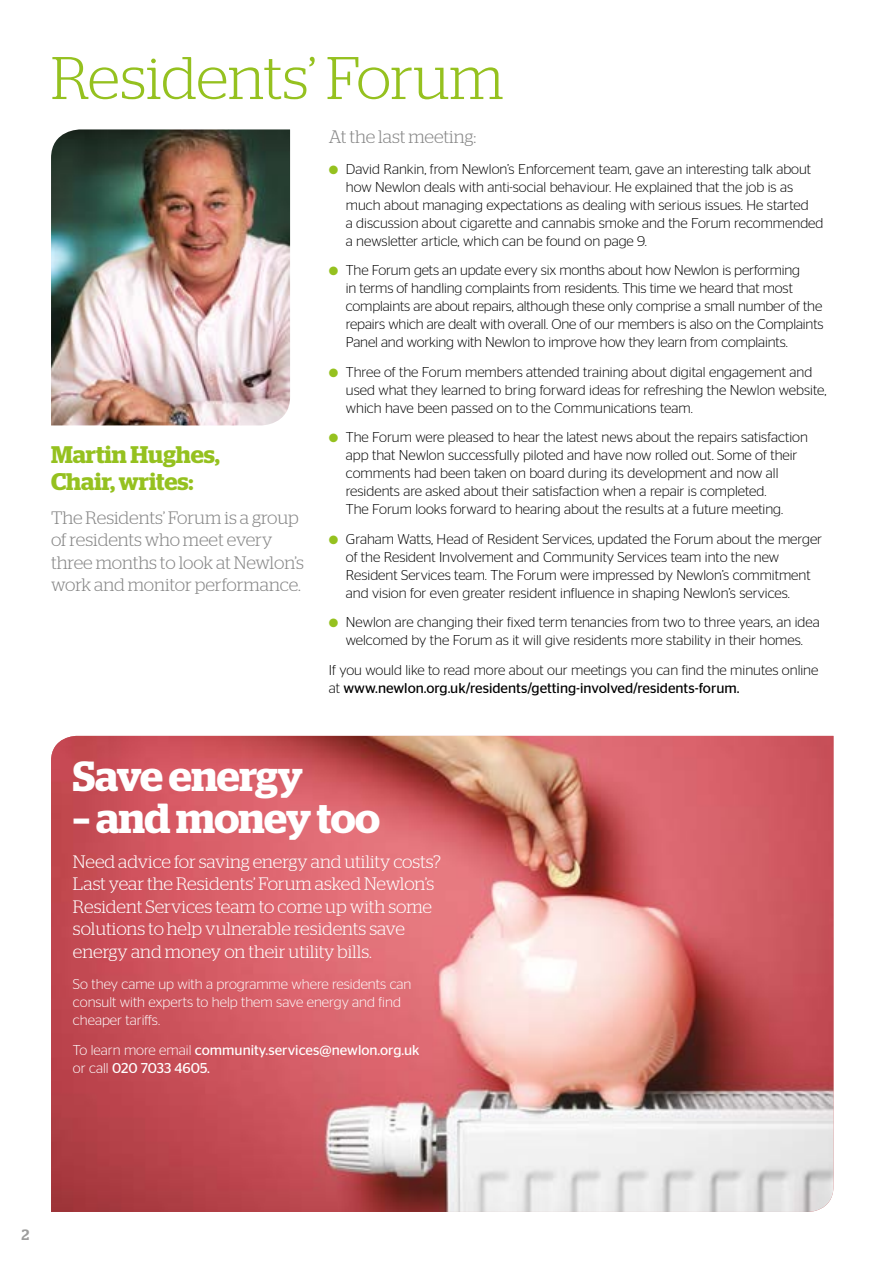
<style>
.page{position:relative;width:893px;height:1263px;background:#fff}
.page>*{position:absolute;margin:0;border:0;box-sizing:border-box;transform-origin:0 0}
.t1{font:300 60px "Stag";color:#95c11f}
.t2{font:600 42px "Stag";letter-spacing:-.015em;color:#fff}
.t3{font:600 24px/27px "Stag";color:#95c11f}
.t4{font:300 18px/22.5px "Stag";letter-spacing:-.005em;color:#fff}
.t5{font:300 18px/22.5px "Stag";letter-spacing:-.005em;color:#878787}
.t6{font:500 15px "Stag";color:#9d9d9c}
.t7{font:300 14.25px/18px "Stag Sans";color:#000}
.t8{font:300 14.25px/18px "Stag Sans";color:#fff}
.t9{font:14.25px/18px "Stag Sans";color:#fff}
.s1{color:#95c11f}
.s2{font-weight:400}
.s3{font-weight:300}
</style>
<div class="page">
<img style="left:51px;top:736px;width:782px;height:476px">
<img style="left:51px;top:129px;width:239px;height:296px">
<h1 class="t1" style="left:51px;top:44px;width:454px">Residents’ Forum</h1>
<h3 class="t3" style="left:51px;top:441px;width:170px">Martin Hughes,<br>Chair, writes:</h3>
<p class="t5" style="left:51px;top:506px;width:254px">The Residents’ Forum is a group of residents who meet every three months to look at Newlon’s work and monitor performance.</p>
<p class="t5" style="left:329px;top:125px;width:149px">At the last meeting:</p>
<p class="t7" style="left:346px;top:160px;width:479px;text-indent:-17px"><span class="s1">●</span> David Rankin, from Newlon’s Enforcement team, gave an interesting talk about how Newlon deals with anti-social behaviour. He explained that the job is as much about managing expectations as dealing with serious issues. He started<br>a discussion about cigarette and cannabis smoke and the Forum recommended a newsletter article, which can be found on page 9.</p>
<p class="t7" style="left:346px;top:261px;width:479px;text-indent:-17px"><span class="s1">●</span> The Forum gets an update every six months about how Newlon is performing<br>in terms of handling complaints from residents. This time we heard that most complaints are about repairs, although these only comprise a small number of the repairs which are dealt with overall. One of our members is also on the Complaints Panel and working with Newlon to improve how they learn from complaints.</p>
<p class="t7" style="left:346px;top:363px;width:482px;text-indent:-17px"><span class="s1">●</span> Three of the Forum members attended training about digital engagement and used what they learned to bring forward ideas for refreshing the Newlon website, which have been passed on to the Communications team.</p>
<p class="t7" style="left:346px;top:428px;width:464px;text-indent:-17px"><span class="s1">●</span> The Forum were pleased to hear the latest news about the repairs satisfaction app that Newlon successfully piloted and have now rolled out. Some of their comments had been taken on board during its development and now all residents are asked about their satisfaction when a repair is completed.<br>The Forum looks forward to hearing about the results at a future meeting.</p>
<p class="t7" style="left:346px;top:530px;width:478px;text-indent:-17px"><span class="s1">●</span> Graham Watts, Head of Resident Services, updated the Forum about the merger of the Resident Involvement and Community Services team into the new Resident Services team. The Forum were impressed by Newlon’s commitment and vision for even greater resident influence in shaping Newlon’s services.</p>
<p class="t7" style="left:329px;top:613px;width:492px;text-align:center"><span class="s1">●</span> Newlon are changing their fixed term tenancies from two to three years, an idea welcomed by the Forum as it will give residents more stability in their homes.</p>
<p class="t7" style="left:329px;top:661px;width:491px">If you would like to read more about our meetings you can find the minutes online at <span class="s2">www.newlon.org.uk/residents/getting-involved/residents-forum.</span></p>
<h2 class="t2" style="left:73px;top:751px;width:231px">Save energy</h2>
<h2 class="t2" style="left:73px;top:793px;width:309px">– and money too</h2>
<p class="t4" style="left:73px;top:850px;width:370px">Need advice for saving energy and utility costs?<br>Last year the Residents’ Forum asked Newlon’s Resident Services team to come up with some solutions to help vulnerable residents save energy and money on their utility bills.</p>
<p class="t8" style="left:73px;top:974px;width:340px">So they came up with a programme where residents can consult with experts to help them save energy and find cheaper tariffs.</p>
<p class="t9" style="left:73px;top:1041px;width:348px"><span class="s3">To learn more email</span> community.services@newlon.org.uk <span class="s3">or call</span> 020 7033 4605.</p>
<p class="t6" style="left:22px;top:1225px;width:9px">2</p>
</div>
